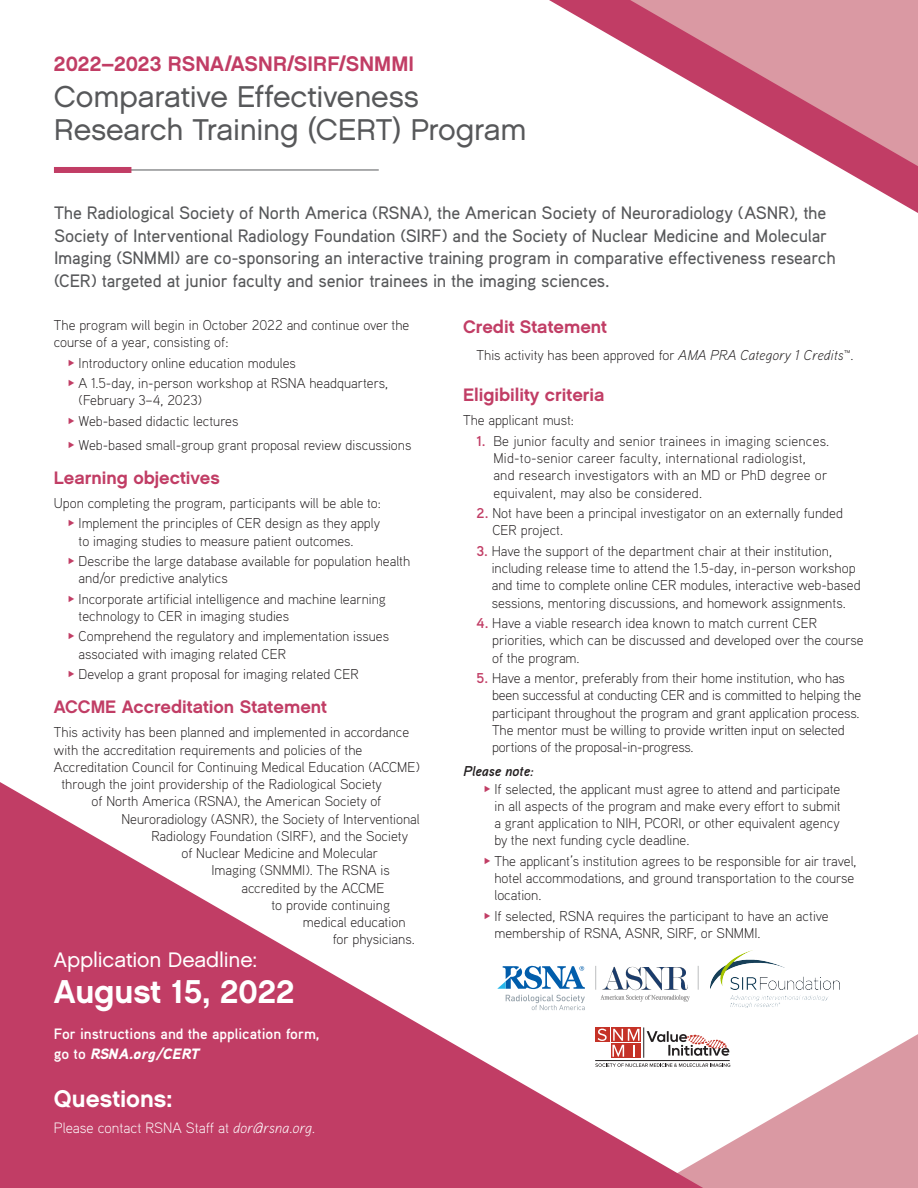
<style>
.page{position:relative;width:918px;height:1188px;background:#fff}
.page>*{position:absolute;margin:0;border:0;box-sizing:border-box;transform-origin:0 0}
.t1{font:33px "Chalet New York Nineteen Sixty";letter-spacing:-.005em;color:#fff}
.t2{font:30px/33px "Chalet London Nineteen Sixty";letter-spacing:-.01em;color:#57585a}
.t3{font:24px "Chalet New York Nineteen Sixty";color:#fff}
.t4{font:21px "Chalet New York Nineteen Sixty";color:#c13d65}
.t5{font:21px "Chalet London Nineteen Sixty";letter-spacing:-.005em;color:#fff}
.t6{font:500 18px/22.5px "Aaux Pro OT";letter-spacing:-.01em;color:#57585a}
.t7{font:18px "Chalet New York Nineteen Sixty";color:#c13d65}
.t8{font:700 15px/19.5px "Aaux Pro OT";color:#fff}
.t9{font:300 15px "Aaux Pro OT";color:#fff}
.t10{font:300 14.25px/17.2px "Aaux Pro OT";color:#231f20}
.t11{font:italic 700 14.25px "Aaux Pro OT";color:#231f20}
.s1{font-weight:900;font-style:italic}
.s2{font-style:italic}
.s3{font-weight:700;color:#c13d65}
</style>
<div class="page">
<svg style="left:0;top:782px;width:698px;height:406px;fill:#c13d65"></svg>
<hr style="left:126px;top:170px;width:253px;height:1px;background:#57585a">
<div style="left:54px;top:167px;width:77px;height:6px;background:#c13d65"></div>
<svg style="left:549px;top:0;width:369px;height:213px"></svg>
<hr style="left:643px;top:1027px;width:1px;height:31px;background:#231f20">
<svg style="left:595px;top:1027px;width:15px;height:2px"></svg>
<svg style="left:611px;top:1027px;width:14px;height:2px"></svg>
<svg style="left:626px;top:1027px;width:15px;height:2px"></svg>
<svg style="left:595px;top:1029px;width:323px;height:159px"></svg>
<svg style="left:506px;top:995px;width:79px;height:15px"></svg>
<svg style="left:497px;top:966px;width:88px;height:23px"></svg>
<svg style="left:595px;top:966px;width:1px;height:24px"></svg>
<svg style="left:698px;top:966px;width:1px;height:24px"></svg>
<img style="left:710px;top:951px;width:129px;height:56px">
<img style="left:598px;top:962px;width:95px;height:40px">
<svg style="left:485px;top:785px;width:5px;height:7px"></svg>
<svg style="left:485px;top:858px;width:5px;height:6px"></svg>
<svg style="left:485px;top:913px;width:5px;height:6px"></svg>
<h3 class="t4" style="left:54px;top:51px;width:362px">2022–2023 RSNA/ASNR/SIRF/SNMMI</h3>
<h2 class="t2" style="left:54px;top:80px;width:474px">Comparative Effectiveness<br>Research Training (CERT) Program</h2>
<p class="t6" style="left:54px;top:201px;width:783px">The Radiological Society of North America (RSNA), the American Society of Neuroradiology (ASNR), the Society of Interventional Radiology Foundation (SIRF) and the Society of Nuclear Medicine and Molecular Imaging (SNMMI) are co-sponsoring an interactive training program in comparative effectiveness research (CER) targeted at junior faculty and senior trainees in the imaging sciences.</p>
<p class="t10" style="left:54px;top:316px;width:357px">The program will begin in October 2022 and continue over the course of a year, consisting of:</p>
<p class="t10" style="left:79px;top:352px;width:311px;line-height:20.5px">Introductory online education modules<br>A 1.5-day, in-person workshop at RSNA headquarters,</p>
<p class="t10" style="left:79px;top:390px;width:161px;line-height:20.5px">(February 3–4, 2023)<br>Web-based didactic lectures</p>
<p class="t10" style="left:79px;top:436px;width:334px">Web-based small-group grant proposal review discussions</p>
<p class="t7" style="left:54px;top:467px;width:168px">Learning objectives</p>
<p class="t10" style="left:54px;top:492px;width:329px;line-height:20.5px;text-align:right">Upon completing the program, participants will be able to:<br>Implement the principles of CER design as they apply</p>
<p class="t10" style="left:79px;top:530px;width:333px;line-height:20.5px">to imaging studies to measure patient outcomes.<br>Describe the large database available for population health</p>
<p class="t10" style="left:79px;top:568px;width:309px;line-height:20.5px">and/or predictive analytics<br>Incorporate artificial intelligence and machine learning</p>
<p class="t10" style="left:79px;top:605px;width:312px;line-height:20.5px">technology to CER in imaging studies<br>Comprehend the regulatory and implementation issues</p>
<p class="t10" style="left:79px;top:643px;width:282px;line-height:20.5px">associated with imaging related CER<br>Develop a grant proposal for imaging related CER</p>
<p class="t7" style="left:54px;top:696px;width:274px">ACCME Accreditation Statement</p>
<p class="t10" style="left:54px;top:723px;width:357px">This activity has been planned and implemented in accordance</p>
<p class="t10" style="left:54px;top:741px;width:310px">with the accreditation requirements and policies of the</p>
<p class="t10" style="left:54px;top:758px;width:367px">Accreditation Council for Continuing Medical Education (ACCME)</p>
<p class="t10" style="left:61px;top:775px;width:322px">through the joint providership of the Radiological Society</p>
<p class="t10" style="left:91px;top:792px;width:291px">of North America (RSNA), the American Society of</p>
<p class="t10" style="left:121px;top:810px;width:300px">Neuroradiology (ASNR), the Society of Interventional</p>
<p class="t10" style="left:151px;top:827px;width:258px">Radiology Foundation (SIRF), and the Society</p>
<p class="t10" style="left:181px;top:844px;width:198px">of Nuclear Medicine and Molecular</p>
<p class="t10" style="left:211px;top:861px;width:180px">Imaging (SNMMI). The RSNA is</p>
<p class="t10" style="left:241px;top:879px;width:145px">accredited by the ACCME</p>
<p class="t10" style="left:271px;top:896px;width:120px">to provide continuing</p>
<p class="t10" style="left:303px;top:913px;width:104px">medical education</p>
<p class="t10" style="left:333px;top:930px;width:83px">for physicians.</p>
<h3 class="t5" style="left:54px;top:947px;width:205px">Application Deadline:</h3>
<h1 class="t1" style="left:54px;top:972px;width:242px">August 15, 2022</h1>
<p class="t8" style="left:54px;top:1024px;width:267px">For instructions and the application form, go to <span class="s1">RSNA.org/CERT</span></p>
<h3 class="t3" style="left:54px;top:1084px;width:120px">Questions:</h3>
<p class="t9" style="left:54px;top:1118px;width:263px">Please contact RSNA Staff at <span class="s2">dor@rsna.org.</span></p>
<p class="t7" style="left:463px;top:316px;width:145px">Credit Statement</p>
<p class="t10" style="left:477px;top:346px;width:379px">This activity has been approved for <span class="s2">AMA PRA Category 1 Credits</span>™.</p>
<p class="t7" style="left:463px;top:384px;width:143px">Eligibility criteria</p>
<p class="t10" style="left:463px;top:411px;width:112px">The applicant must:</p>
<p class="t10" style="left:493px;top:432px;width:337px;text-indent:-17px"><span class="s3">1.</span> Be junior faculty and senior trainees in imaging sciences.<br>Mid-to-senior career faculty, international radiologist, and research investigators with an MD or PhD degree or equivalent, may also be considered.</p>
<p class="t10" style="left:492px;top:504px;width:352px;text-indent:-16px"><span class="s3">2.</span> Not have been a principal investigator on an externally funded<br>CER project.</p>
<p class="t10" style="left:492px;top:542px;width:371px;text-indent:-15px"><span class="s3">3.</span> Have the support of the department chair at their institution, including release time to attend the 1.5-day, in-person workshop and time to complete online CER modules, interactive web-based sessions, mentoring discussions, and homework assignments.</p>
<p class="t10" style="left:492px;top:614px;width:373px;text-indent:-16px"><span class="s3">4.</span> Have a viable research idea known to match current CER priorities, which can be discussed and developed over the course of the program.</p>
<p class="t10" style="left:492px;top:669px;width:371px;text-indent:-15px"><span class="s3">5.</span> Have a mentor, preferably from their home institution, who has been successful at conducting CER and is committed to helping the participant throughout the program and grant application process.<br>The mentor must be willing to provide written input on selected portions of the proposal-in-progress.</p>
<p class="t11" style="left:463px;top:762px;width:72px">Please note:</p>
<p class="t10" style="left:494px;top:779px;width:348px;text-align:justify">If selected, the applicant must agree to attend and participate in all aspects of the program and make every effort to submit a grant application to NIH, PCORI, or other equivalent agency by the next funding cycle deadline.</p>
<p class="t10" style="left:494px;top:852px;width:364px">The applicant’s institution agrees to be responsible for air travel, hotel accommodations, and ground transportation to the course location.</p>
<p class="t10" style="left:494px;top:907px;width:336px">If selected, RSNA requires the participant to have an active membership of RSNA, ASNR, SIRF, or SNMMI.</p>
</div>
